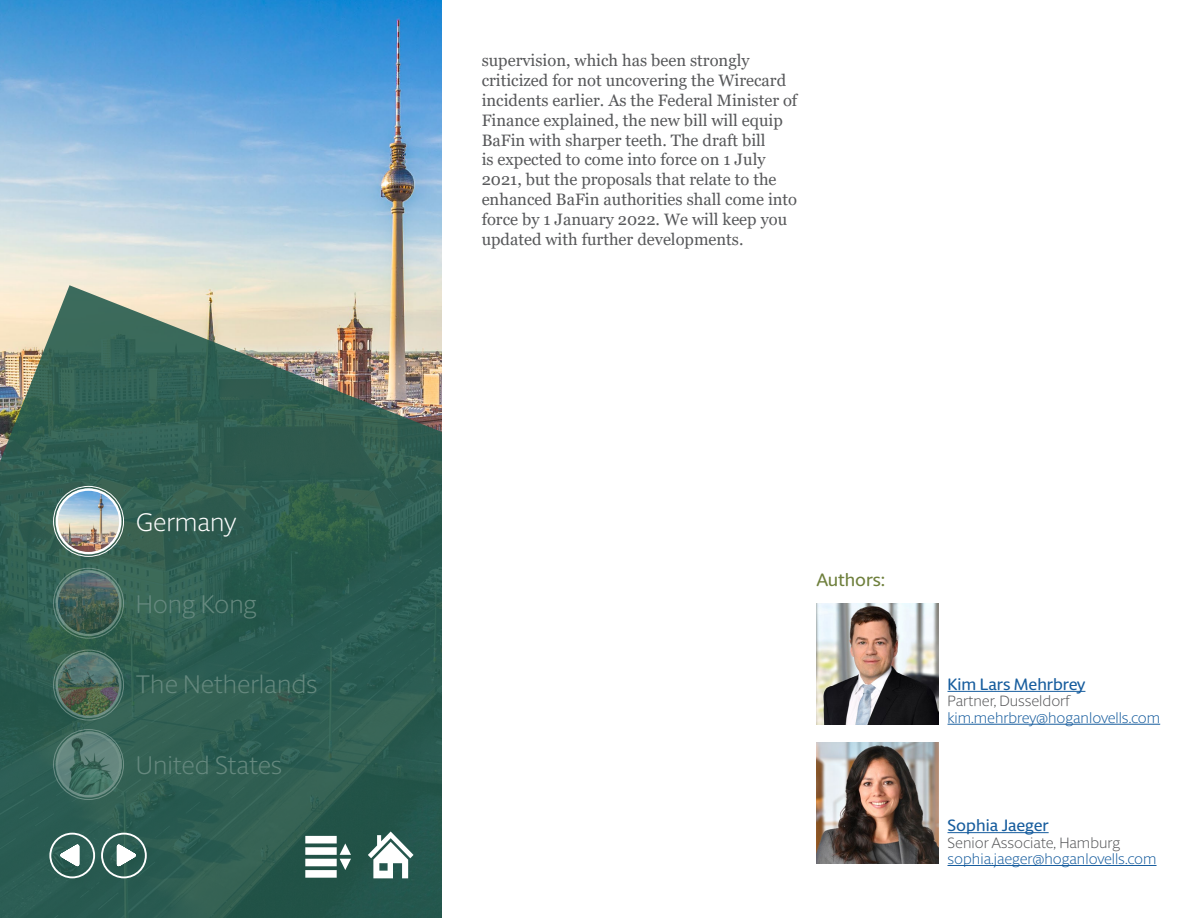
<style>
.page{position:relative;width:1188px;height:918px;background:#fff}
.page>*{position:absolute;margin:0;border:0;box-sizing:border-box;transform-origin:0 0}
.t1{font:300 25.5px "Berlingske Sans Round";letter-spacing:-.005em;color:#66897f}
.t2{font:300 25.5px "Berlingske Sans Round";color:#fff}
.t3{font:500 18px "Berlingske Sans Round";color:#6f803d}
.t4{font:16.5px/19.8px "Georgia";color:#57585a}
.C_PIT_Contact_name{font:500 16.5px "Berlingske Sans Round";color:#175d9e}
.C_PIT_Contact_name-2{font:300 15px "Berlingske Sans Round";color:#175d9e}
.C_PIT_Contact_name-3{font:300 15px "Berlingske Sans Round";color:#57585a}
</style>
<div class="page">
<img style="left:817px;top:742px;width:121px;height:122px">
<hr style="left:948px;top:832px;width:101px;height:1px;background:#175d9e">
<hr style="left:948px;top:865px;width:209px;height:1px;background:#175d9e">
<img style="left:817px;top:603px;width:121px;height:122px">
<hr style="left:948px;top:691px;width:137px;height:1px;background:#175d9e">
<hr style="left:948px;top:724px;width:212px;height:1px;background:#175d9e">
<img style="left:0;top:0;width:441px;height:285px">
<svg style="left:0;top:285px;width:441px;height:633px;background:#436a5c"></svg>
<svg style="left:115px;top:840px;width:26px;height:31px"></svg>
<div style="left:101px;top:833px;width:46px;height:45px;border:2px solid #fff;border-radius:50%"></div>
<svg style="left:55px;top:840px;width:26px;height:31px"></svg>
<div style="left:49px;top:833px;width:46px;height:45px;border:2px solid #fff;border-radius:50%"></div>
<svg style="left:368px;top:832px;width:46px;height:46px"></svg>
<svg style="left:305px;top:836px;width:46px;height:42px"></svg>
<img style="left:56px;top:652px;width:65px;height:64px;border-radius:32px">
<div style="left:53px;top:650px;width:71px;height:70px;border:1px solid #fff;border-radius:50%"></div>
<div style="left:56px;top:652px;width:66px;height:66px;border:2px solid #fff;border-radius:50%"></div>
<img style="left:57px;top:732px;width:65px;height:64px;border-radius:32px">
<div style="left:53px;top:729px;width:71px;height:71px;border:1px solid #fff;border-radius:50%"></div>
<div style="left:56px;top:732px;width:66px;height:66px;border:2px solid #fff;border-radius:50%"></div>
<img style="left:56px;top:489px;width:65px;height:64px;border-radius:32px">
<div style="left:53px;top:486px;width:71px;height:71px;border:1px solid #fff;border-radius:50%"></div>
<div style="left:56px;top:488px;width:66px;height:66px;border:2px solid #fff;border-radius:50%"></div>
<img style="left:56px;top:570px;width:64px;height:65px;border-radius:32px">
<div style="left:53px;top:568px;width:71px;height:71px;border:1px solid #fff;border-radius:50%"></div>
<div style="left:56px;top:570px;width:66px;height:66px;border:2px solid #fff;border-radius:50%"></div>
<p class="t2" style="left:136px;top:505px;width:102px">Germany</p>
<p class="t1" style="left:136px;top:587px;width:122px">Hong Kong</p>
<p class="t1" style="left:136px;top:667px;width:183px">The Netherlands</p>
<p class="t1" style="left:136px;top:748px;width:148px">United States</p>
<p class="t4" style="left:482px;top:51px;width:317px">supervision, which has been strongly criticized for not uncovering the Wirecard incidents earlier. As the Federal Minister of Finance explained, the new bill will equip BaFin with sharper teeth. The draft bill<br>is expected to come into force on 1 July 2021, but the proposals that relate to the enhanced BaFin authorities shall come into force by 1 January 2022. We will keep you updated with further developments.</p>
<p class="t3" style="left:817px;top:567px;width:69px">Authors:</p>
<p class="C_PIT_Contact_name" style="left:948px;top:673px;width:139px">Kim Lars Mehrbrey</p>
<p class="C_PIT_Contact_name-3" style="left:948px;top:691px;width:124px">Partner, Dusseldorf</p>
<p class="C_PIT_Contact_name-2" style="left:948px;top:707px;width:214px">kim.mehrbrey@hoganlovells.com</p>
<p class="C_PIT_Contact_name" style="left:948px;top:814px;width:103px">Sophia Jaeger</p>
<p class="C_PIT_Contact_name-3" style="left:948px;top:832px;width:174px">Senior Associate, Hamburg</p>
<p class="C_PIT_Contact_name-2" style="left:948px;top:849px;width:211px">sophia.jaeger@hoganlovells.com</p>
</div>
